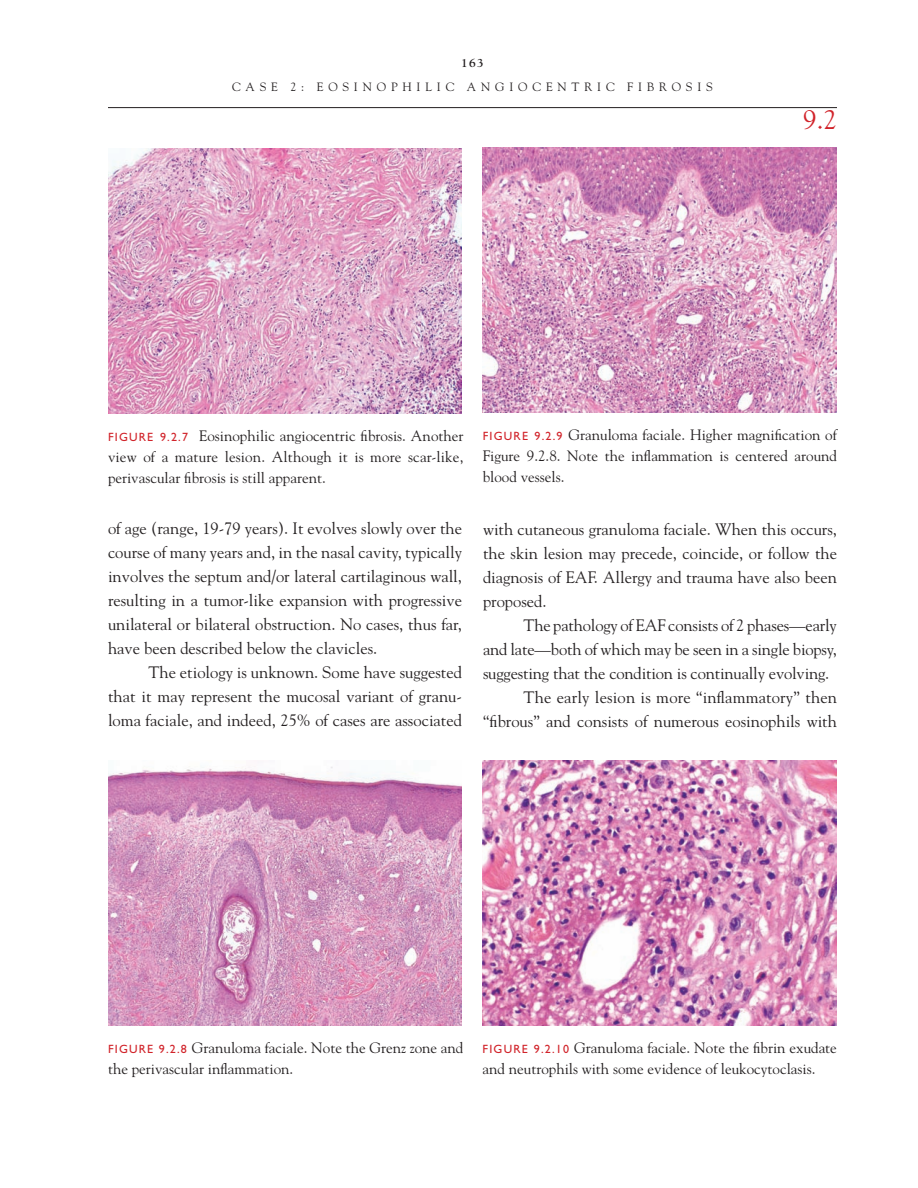
<style>
.page{position:relative;width:918px;height:1188px;background:#fff}
.page>*{position:absolute;margin:0;border:0;box-sizing:border-box;transform-origin:0 0}
.t1{font:27px "Goudy";color:#d1232a}
.t2{font:16.5px/24px "Goudy";color:#231f20;text-align:justify}
.t3{font:15px/21px "Goudy";color:#231f20;text-align:justify}
.t4{font:12px "Goudy";letter-spacing:.4em;color:#231f20}
.t5{font:700 12px "Goudy";color:#231f20}
.s1{font-family:"Gill Sans";font-size:12px;color:#d1232a}
</style>
<div class="page">
<hr style="left:108px;top:107px;width:729px;height:1px;background:#231f20">
<img style="left:108px;top:148px;width:354px;height:266px">
<img style="left:108px;top:767px;width:354px;height:259px">
<img style="left:483px;top:147px;width:354px;height:265px">
<img style="left:483px;top:760px;width:354px;height:266px">
<p class="t5" style="left:461px;top:56px;width:24px">163</p>
<p class="t4" style="left:232px;top:79px;width:109px">CASE 2: Eosinophilic</p>
<p class="t4" style="left:467px;top:79px;width:28px">A ngiocent</p>
<p class="t4" style="left:584px;top:79px;width:23px">r ic</p>
<p class="t4" style="left:627px;top:79px;width:56px">Fib rosis</p>
<h1 class="t1" style="left:803px;top:103px;width:35px">9.2</h1>
<p class="t3" style="left:108px;top:425px;width:357px"><span class="s1">F IGURE 9.2.7</span> Eosinophilic angiocentric fibrosis. Another view of a mature lesion. Although it is more scar-like, perivascular fibrosis is still apparent.</p>
<p class="t2" style="left:108px;top:516px;width:356px">of age (range, 19-79 years). It evolves slowly over the course of many years and, in the nasal cavity, typically involves the septum and/or lateral cartilaginous wall, resulting in a tumor-like expansion with progressive unilateral or bilateral obstruction. No cases, thus far, have been described below the clavicles.</p>
<p class="t2" style="left:108px;top:660px;width:356px;text-indent:40px">The etiology is unknown. Some have suggested that it may represent the mucosal variant of granu&shy;loma faciale, and indeed, 25% of cases are associated</p>
<p class="t3" style="left:483px;top:423px;width:356px"><span class="s1">F IGURE 9.2.9</span> Granuloma faciale. Higher magnification of Figure 9.2.8. Note the inflammation is centered around blood vessels.</p>
<p class="t2" style="left:483px;top:517px;width:356px">with cutaneous granuloma faciale. When this occurs, the skin lesion may precede, coincide, or follow the diagnosis of EAF. Allergy and trauma have also been proposed.</p>
<p class="t2" style="left:524px;top:613px;width:315px">The pathology of EAF consists of 2 phases—early</p>
<p class="t2" style="left:483px;top:637px;width:356px">and late—both of which may be seen in a single biopsy,</p>
<p class="t2" style="left:483px;top:661px;width:348px">suggesting that the condition is continually evolving.</p>
<p class="t2" style="left:524px;top:685px;width:315px">The early lesion is more “inflammatory” then</p>
<p class="t2" style="left:483px;top:709px;width:355px">“fibrous” and consists of numerous eosinophils with</p>
<p class="t3" style="left:108px;top:1036px;width:357px"><span class="s1">F IGURE 9.2.8</span> Granuloma faciale. Note the Grenz zone and the perivascular inflammation.</p>
<p class="t3" style="left:483px;top:1036px;width:356px"><span class="s1">F IGURE 9.2.10</span> Granuloma faciale. Note the fibrin exudate and neutrophils with some evidence of leukocytoclasis.</p>
</div>
